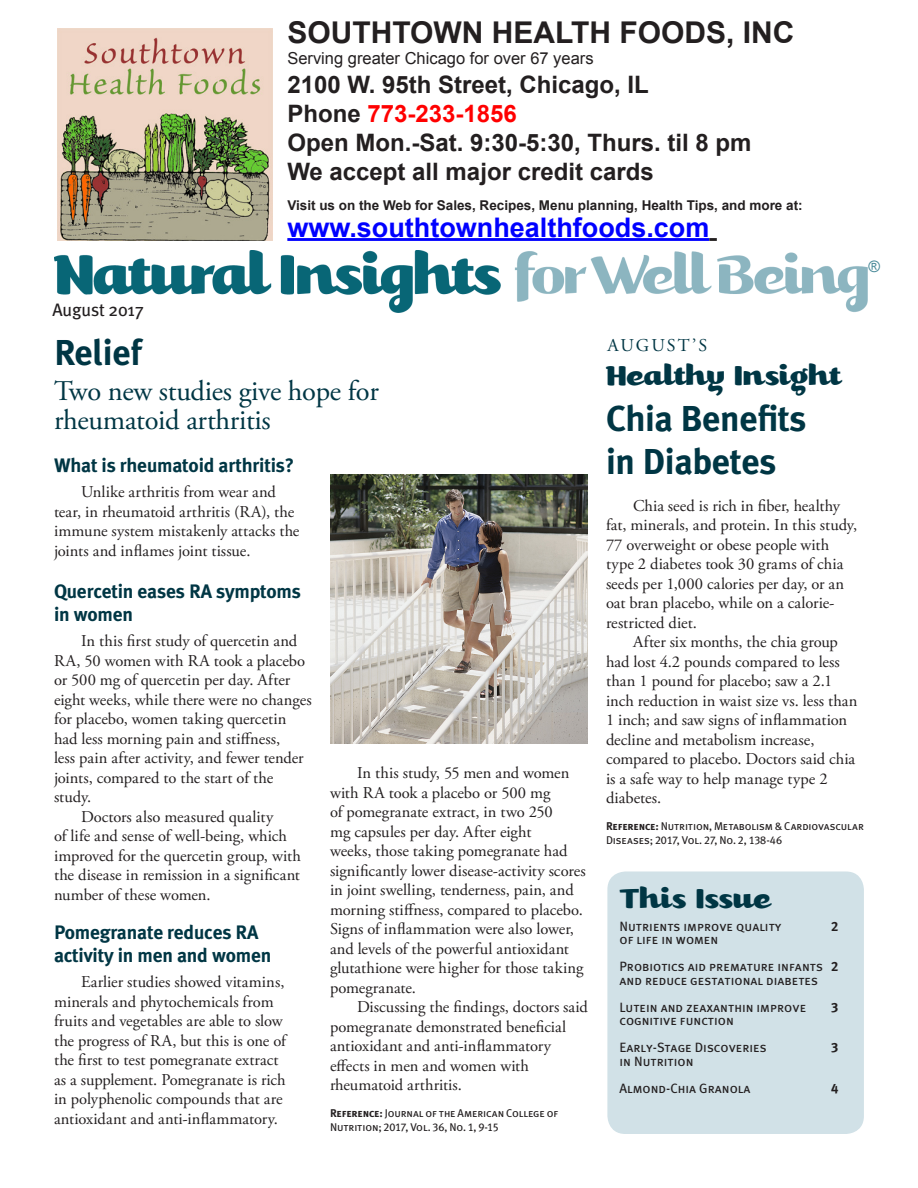
<style>
.page{position:relative;width:918px;height:1188px;background:#fff}
.page>*{position:absolute;margin:0;border:0;box-sizing:border-box;transform-origin:0 0}
.t1{font:700 36px/43.2px "Meta Plus";letter-spacing:-.01em;color:#003644}
.t2{font:33px "Kari OSF";color:#003644}
.t3{font:700 30px "Arial";color:#231f20}
.t4{font:28.5px/28.5px "Adobe Garamond Pro";letter-spacing:-.01em;color:#003644}
.t5{font:700 27px "Arial";color:#00f}
.t6{font:700 24px "Arial";color:#231f20}
.t7{font:700 24px "Arial";color:#f00}
.t8{font:700 19.5px/22.5px "Meta Plus";letter-spacing:-.01em;color:#003644}
.t9{font:18px "Meta Plus";letter-spacing:-.01em;color:#231f20}
.t10{font:18px "Adobe Garamond Pro";letter-spacing:.115em;color:#003644}
.t11{font:16.5px/19.5px "Adobe Garamond Pro";color:#231f20}
.t12{font:16.5px "Arial";color:#231f20}
.t13{font:15.75px "Arial";color:#488998}
.t14{font:13.5px "Meta Plus Book Caps";color:#231f20}
.t15{font:700 13.5px "Arial";color:#231f20}
.t16{font:13.5px "Meta Plus Bold Caps";color:#231f20}
.t17{font:11.25px/13.5px "Meta Plus Book Caps";letter-spacing:-.01em;color:#231f20}
.s1{color:#231f20}
.s2{font-family:"Meta Plus Bold Caps"}
</style>
<div class="page">
<img style="left:54px;top:251px;width:813px;height:61px">
<div style="left:607px;top:872px;width:257px;height:262px;background:#d1e1e7;border-radius:18px"></div>
<img style="left:330px;top:474px;width:257px;height:269px">
<img style="left:57px;top:29px;width:216px;height:212px">
<hr style="left:287px;top:238px;width:422px;height:3px;background:#00f">
<svg style="left:709px;top:238px;width:8px;height:3px"></svg>
<p class="t9" style="left:52px;top:300px;width:93px">August 2017</p>
<p class="t3" style="left:287px;top:12px;width:509px">SOUTHTOWN HEALTH FOODS, INC</p>
<p class="t12" style="left:287px;top:48px;width:308px">Serving greater Chicago for over 67 years</p>
<p class="t6" style="left:287px;top:69px;width:363px">2100 W. 95th Street, Chicago, IL</p>
<p class="t7" style="left:287px;top:98px;width:231px"><span class="s1">Phone</span> 773-233-1856</p>
<p class="t6" style="left:287px;top:126px;width:466px">Open Mon.-Sat. 9:30-5:30, Thurs. til 8 pm</p>
<p class="t6" style="left:287px;top:155px;width:368px">We accept all major credit cards</p>
<p class="t15" style="left:287px;top:196px;width:517px">Visit us on the Web for Sales, Recipes, Menu planning, Health Tips, and more at:</p>
<p class="t5" style="left:287px;top:209px;width:424px">www.southtownhealthfoods.com</p>
<p class="t13" style="left:868px;top:256px;width:13px">®</p>
<p class="t1" style="left:54px;top:331px;width:89px">Relief</p>
<p class="t4" style="left:54px;top:378px;width:326px">Two new studies give hope for rheumatoid arthritis</p>
<p class="t8" style="left:54px;top:454px;width:242px">What is rheumatoid arthritis?</p>
<p class="t11" style="left:54px;top:483px;width:247px;text-indent:27px">Unlike arthritis from wear and tear, in rheumatoid arthritis (RA), the immune system mistakenly attacks the joints and inflames joint tissue.</p>
<p class="t8" style="left:54px;top:580px;width:249px">Quercetin eases RA symptoms in women</p>
<p class="t11" style="left:54px;top:632px;width:259px;text-indent:27px">In this first study of quercetin and RA, 50 women with RA took a placebo or 500 mg of quercetin per day. After eight weeks, while there were no changes for placebo, women taking quercetin had less morning pain and stiffness,<br>less pain after activity, and fewer tender joints, compared to the start of the study.</p>
<p class="t11" style="left:54px;top:807px;width:248px;text-indent:27px">Doctors also measured quality<br>of life and sense of well-being, which improved for the quercetin group, with the disease in remission in a significant number of these women.</p>
<p class="t8" style="left:54px;top:921px;width:219px">Pomegranate reduces RA activity in men and women</p>
<p class="t11" style="left:54px;top:973px;width:233px;text-indent:27px">Earlier studies showed vitamins, minerals and phytochemicals from fruits and vegetables are able to slow the progress of RA, but this is one of the first to test pomegranate extract as a supplement. Pomegranate is rich in polyphenolic compounds that are antioxidant and anti-inflammatory.</p>
<p class="t11" style="left:330px;top:764px;width:257px;text-indent:27px">In this study, 55 men and women with RA took a placebo or 500 mg<br>of pomegranate extract, in two 250<br>mg capsules per day. After eight<br>weeks, those taking pomegranate had significantly lower disease-activity scores in joint swelling, tenderness, pain, and morning stiffness, compared to placebo.<br>Signs of inflammation were also lower, and levels of the powerful antioxidant glutathione were higher for those taking pomegranate.</p>
<p class="t11" style="left:330px;top:998px;width:259px;text-indent:27px">Discussing the findings, doctors said pomegranate demonstrated beneficial antioxidant and anti-inflammatory effects in men and women with rheumatoid arthritis.</p>
<p class="t17" style="left:330px;top:1107px;width:230px"><span class="s2">Reference:</span> Journal of the American College of<br>Nutrition; 2017, Vol. 36, No. 1, 9-15</p>
<p class="t10" style="left:608px;top:334px;width:101px">AUGUST’S</p>
<p class="t2" style="left:606px;top:355px;width:237px">Healthy Insight</p>
<p class="t1" style="left:606px;top:397px;width:202px">Chia Benefits in Diabetes</p>
<p class="t11" style="left:606px;top:497px;width:253px;text-indent:27px">Chia seed is rich in fiber, healthy fat, minerals, and protein. In this study, 77 overweight or obese people with type 2 diabetes took 30 grams of chia seeds per 1,000 calories per day, or an oat bran placebo, while on a calorie&shy;restricted diet.</p>
<p class="t11" style="left:606px;top:633px;width:253px;text-indent:27px">After six months, the chia group had lost 4.2 pounds compared to less than 1 pound for placebo; saw a 2.1 inch reduction in waist size vs. less than<br>1 inch; and saw signs of inflammation decline and metabolism increase, compared to placebo. Doctors said chia is a safe way to help manage type 2 diabetes.</p>
<p class="t17" style="left:606px;top:820px;width:260px"><span class="s2">Reference:</span> Nutrition, Metabolism &amp; Cardiovascular<br>Diseases; 2017, Vol. 27, No. 2, 138-46</p>
<p class="t2" style="left:620px;top:879px;width:153px">This Issue</p>
<p class="t14" style="left:619px;top:918px;width:164px">Nutrients improve quality</p>
<p class="t16" style="left:831px;top:918px;width:9px">2</p>
<p class="t14" style="left:619px;top:932px;width:100px">of life in women</p>
<p class="t14" style="left:619px;top:959px;width:221px">Probiotics aid premature infants <span class="s2">2</span></p>
<p class="t14" style="left:619px;top:972px;width:200px">and reduce gestational diabetes</p>
<p class="t14" style="left:619px;top:999px;width:188px">Lutein and zeaxanthin improve</p>
<p class="t16" style="left:831px;top:999px;width:9px">3</p>
<p class="t14" style="left:619px;top:1013px;width:116px">cognitive function</p>
<p class="t14" style="left:619px;top:1040px;width:149px">Early-Stage Discoveries</p>
<p class="t16" style="left:831px;top:1040px;width:9px">3</p>
<p class="t14" style="left:619px;top:1053px;width:76px">in Nutrition</p>
<p class="t14" style="left:619px;top:1080px;width:133px">Almond-Chia Granola</p>
<p class="t16" style="left:831px;top:1080px;width:9px">4</p>
</div>
